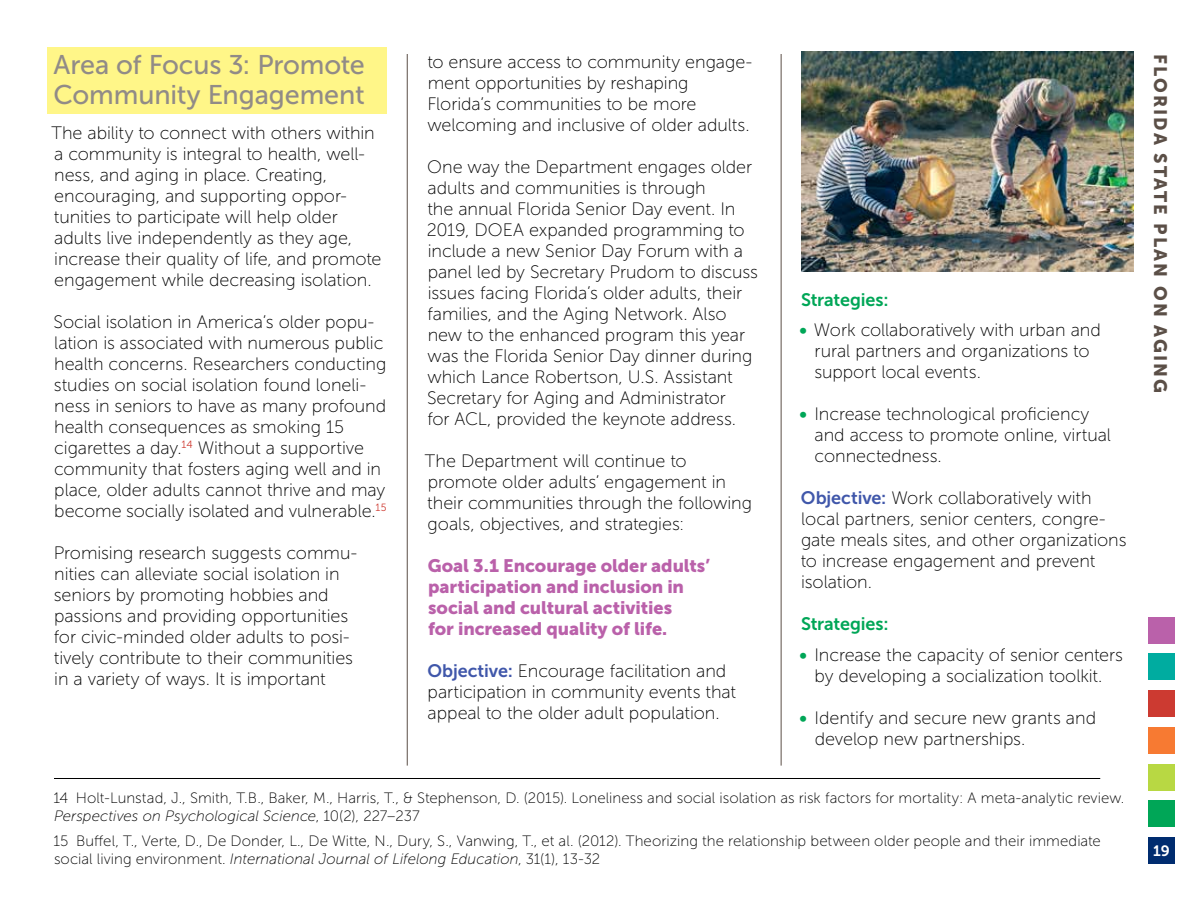
<style>
.page{position:relative;width:1188px;height:918px;background:#fff}
.page>*{position:absolute;margin:0;border:0;box-sizing:border-box;transform-origin:0 0}
.t1{font:27px/30px "Museo Sans 500";letter-spacing:-.005em;color:#918b87}
.t2{font:18px/21px "Museo Sans 100";letter-spacing:-.005em;color:#000}
.t3{font:18px/21px "Museo Sans 900";letter-spacing:-.005em;color:#ba61aa}
.t4{font:18px "Museo Sans 900";letter-spacing:.11em;color:#5b4f47}
.t5{font:18px "Museo Sans 700";letter-spacing:-.005em;color:#00a657}
.t6{font:15px/18px "Museo Sans 100";letter-spacing:.005em;color:#000}
.t7{font:15px "Museo Sans 700";color:#fff}
.s1{font-family:"Museo Sans 700";color:#4057aa}
.s2{font-family:"Museo Sans 700";color:#00a657}
.s3{font-style:italic}
</style>
<div class="page">
<div style="left:1148px;top:837px;width:27px;height:27px;background:#002c6f"></div>
<div style="left:1148px;top:617px;width:27px;height:27px;background:#ba61aa"></div>
<div style="left:1148px;top:653px;width:27px;height:27px;background:#00aca0"></div>
<div style="left:1148px;top:690px;width:27px;height:27px;background:#cc3a31"></div>
<div style="left:1148px;top:727px;width:27px;height:27px;background:#f77a32"></div>
<div style="left:1148px;top:764px;width:27px;height:27px;background:#b8d843"></div>
<div style="left:1148px;top:800px;width:27px;height:27px;background:#00a657"></div>
<hr style="left:407px;top:54px;width:1px;height:712px;background:#5b4f47">
<hr style="left:781px;top:54px;width:1px;height:712px;background:#5b4f47">
<img style="left:801px;top:52px;width:333px;height:219px">
<div style="left:47px;top:47px;width:340px;height:67px;background:#fff688"></div>
<hr style="left:54px;top:778px;width:1046px;height:1px;background:#000">
<h1 class="t1" style="left:53px;top:50px;width:313px">Area of Focus 3: Promote<br>Community Engagement</h1>
<p class="t2" style="left:52px;top:122px;width:332px">The ability to connect with others within a community is integral to health, well&shy;ness, and aging in place. Creating, encouraging, and supporting oppor&shy;tunities to participate will help older adults live independently as they age, increase their quality of life, and promote engagement while decreasing isolation.</p>
<p class="t2" style="left:54px;top:311px;width:335px">Social isolation in America’s older popu&shy;lation is associated with numerous public health concerns. Researchers conducting studies on social isolation found loneli&shy;ness in seniors to have as many profound health consequences as smoking 15 cigarettes a day.<sup>14</sup> Without a supportive community that fosters aging well and in place, older adults cannot thrive and may become socially isolated and vulnerable.<sup>15</sup></p>
<p class="t2" style="left:54px;top:542px;width:305px">Promising research suggests commu&shy;nities can alleviate social isolation in seniors by promoting hobbies and passions and providing opportunities for civic-minded older adults to posi&shy;tively contribute to their communities in a variety of ways. It is important</p>
<p class="t2" style="left:427px;top:51px;width:326px">to ensure access to community engage&shy;ment opportunities by reshaping Florida’s communities to be more welcoming and inclusive of older adults.</p>
<p class="t2" style="left:427px;top:156px;width:333px">One way the Department engages older adults and communities is through<br>the annual Florida Senior Day event. In 2019, DOEA expanded programming to include a new Senior Day Forum with a panel led by Secretary Prudom to discuss issues facing Florida’s older adults, their families, and the Aging Network. Also new to the enhanced program this year was the Florida Senior Day dinner during which Lance Robertson, U.S. Assistant Secretary for Aging and Administrator<br>for ACL, provided the keynote address.</p>
<p class="t2" style="left:425px;top:450px;width:329px">The Department will continue to promote older adults’ engagement in their communities through the following goals, objectives, and strategies:</p>
<p class="t3" style="left:428px;top:555px;width:284px">Goal 3.1 Encourage older adults’ participation and inclusion in social and cultural activities<br>for increased quality of life.</p>
<p class="t2" style="left:427px;top:660px;width:310px"><span class="s1">Objective:</span> Encourage facilitation and participation in community events that appeal to the older adult population.</p>
<p class="t5" style="left:801px;top:289px;width:89px">Strategies:</p>
<p class="t2" style="left:814px;top:320px;width:288px;text-indent:-15px"><span class="s2">•</span> Work collaboratively with urban and rural partners and organizations to support local events.</p>
<p class="t2" style="left:815px;top:404px;width:298px;text-indent:-15px"><span class="s2">•</span> Increase technological proficiency and access to promote online, virtual connectedness.</p>
<p class="t2" style="left:801px;top:488px;width:327px"><span class="s1">Objective:</span> Work collaboratively with local partners, senior centers, congre&shy;gate meals sites, and other organizations to increase engagement and prevent isolation.</p>
<p class="t5" style="left:801px;top:614px;width:89px">Strategies:</p>
<p class="t2" style="left:800px;top:645px;width:325px;text-align:center"><span class="s2">•</span> Increase the capacity of senior centers by developing a socialization toolkit.</p>
<p class="t2" style="left:815px;top:708px;width:283px;text-indent:-15px"><span class="s2">•</span> Identify and secure new grants and develop new partnerships.</p>
<p class="t6" style="left:53px;top:789px;width:1072px">14 Holt-Lunstad, J., Smith, T.B., Baker, M., Harris, T., &amp; Stephenson, D. (2015). Loneliness and social isolation as risk factors for mortality: A meta-analytic review.<br><span class="s3">Perspectives on Psychological Science</span>, 10(2), 227–237</p>
<p class="t6" style="left:53px;top:832px;width:1049px">15 Buffel, T., Verte, D., De Donder, L., De Witte, N., Dury, S., Vanwing, T., et al. (2012). Theorizing the relationship between older people and their immediate social living environment. <span class="s3">International Journal of Lifelong Education</span>, 31(1), 13-32</p>
<p class="t4" style="left:1171px;top:54px;width:340px;rotate:90deg">FLORIDA STATE PLAN ON AGING</p>
<p class="t7" style="left:1153px;top:843px;width:18px">19</p>
</div>
